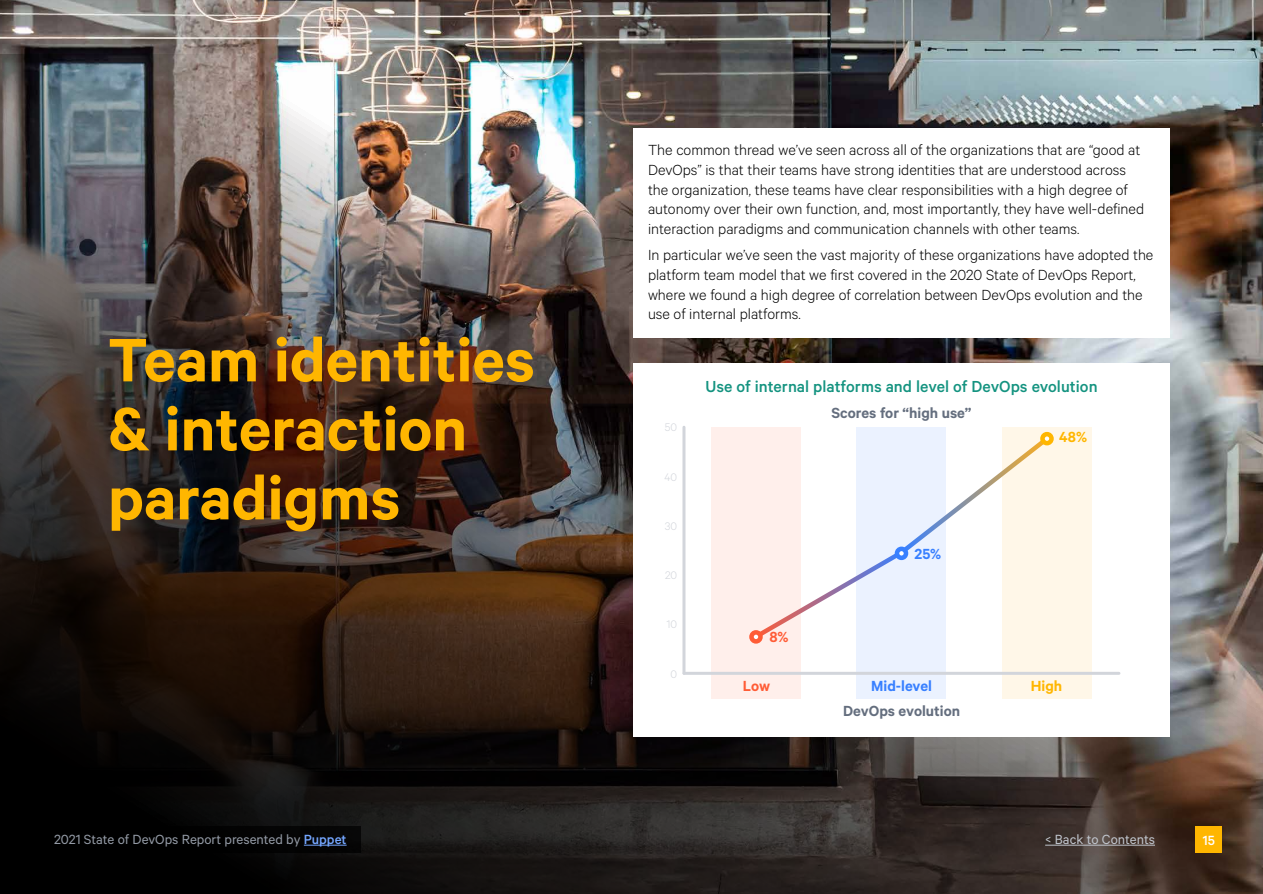
<style>
.page{position:relative;width:1263px;height:894px;background:#fff}
.page>*{position:absolute;margin:0;border:0;box-sizing:border-box;transform-origin:0 0}
.t1{font:600 69px/69px "Calibre";color:#ffb600}
.t2{font:500 18px "Calibre";color:#149380}
.t3{font:300 16.5px/19.8px "Calibre";color:#000}
.t4{font:600 16.5px "Calibre";color:#646e7e}
.t5{font:600 16.5px "Calibre";color:#3880ff}
.t6{font:600 16.5px "Calibre";color:#ffb600}
.t7{font:600 16.5px "Calibre";color:#ff5c36}
.t8{font:15px "Calibre";color:#939aa5}
.t9{font:15px "Calibre";color:#c0c5cd}
.t10{font:500 15px "Calibre";color:#fff}
.t11{font:300 12.3px "Calibre";color:#d2d5db}
.s1{font-weight:500;color:#74a6ff}
</style>
<div class="page">
<img style="left:0;top:0;width:1263px;height:54px">
<img style="left:0;top:54px;width:1263px;height:840px">
<div style="left:633px;top:128px;width:537px;height:209px;background:#fff"></div>
<div style="left:633px;top:391px;width:537px;height:345px;background:#fff"></div>
<div style="left:711px;top:427px;width:90px;height:272px;background:#ffefeb"></div>
<div style="left:856px;top:427px;width:90px;height:272px;background:#ebf2ff"></div>
<div style="left:1002px;top:427px;width:90px;height:272px;background:#fff7e8"></div>
<hr style="left:684px;top:672px;width:435px;height:3px;background:#d2d5db">
<svg style="left:682px;top:427px;width:4px;height:246px"></svg>
<svg style="left:750px;top:432px;width:302px;height:211px"></svg>
<div style="left:897px;top:549px;width:9px;height:9px;background:#fff;border-radius:50%"></div>
<div style="left:895px;top:547px;width:13px;height:13px;border:4px solid #3880ff;border-radius:50%"></div>
<svg style="left:752px;top:632px;width:8px;height:9px"></svg>
<div style="left:749px;top:630px;width:14px;height:14px;border:4px solid #ff5c36;border-radius:50%"></div>
<svg style="left:1042px;top:434px;width:10px;height:9px"></svg>
<div style="left:1040px;top:432px;width:14px;height:13px;border:4px solid #ffb600;border-radius:50%"></div>
<div style="left:633px;top:363px;width:537px;height:43px;background:#fff"></div>
<div style="left:0;top:826px;width:362px;height:28px;background:#000"></div>
<hr style="left:304px;top:845px;width:43px;height:1px;background:#74a6ff">
<div style="left:1196px;top:826px;width:26px;height:28px;background:#ffb600"></div>
<hr style="left:1045px;top:845px;width:110px;height:1px;background:#c0c5cd">
<h1 class="t1" style="left:108px;top:323px;width:429px">Team identities &amp; interaction paradigms</h1>
<p class="t3" style="left:648px;top:139px;width:498px">The common thread we’ve seen across all of the organizations that are “good at DevOps” is that their teams have strong identities that are understood across the organization, these teams have clear responsibilities with a high degree of autonomy over their own function, and, most importantly, they have well-defined interaction paradigms and communication channels with other teams.</p>
<p class="t3" style="left:648px;top:244px;width:507px">In particular we’ve seen the vast majority of these organizations have adopted the platform team model that we first covered in the 2020 State of DevOps Report, where we found a high degree of correlation between DevOps evolution and the use of internal platforms.</p>
<p class="t2" style="left:705px;top:375px;width:394px">Use of internal platforms and level of DevOps evolution</p>
<p class="t11" style="left:665px;top:420px;width:14px">50</p>
<p class="t11" style="left:664px;top:470px;width:14px">40</p>
<p class="t11" style="left:665px;top:519px;width:14px">30</p>
<p class="t11" style="left:665px;top:568px;width:14px">20</p>
<p class="t11" style="left:667px;top:617px;width:12px">10</p>
<p class="t11" style="left:671px;top:667px;width:8px">0</p>
<p class="t4" style="left:831px;top:403px;width:142px">Scores for “high use”</p>
<p class="t7" style="left:769px;top:627px;width:21px">8%</p>
<p class="t5" style="left:914px;top:544px;width:28px">25%</p>
<p class="t6" style="left:1059px;top:427px;width:29px">48%</p>
<p class="t7" style="left:743px;top:676px;width:29px">Low</p>
<p class="t5" style="left:871px;top:676px;width:62px">Mid-level</p>
<p class="t6" style="left:1031px;top:676px;width:33px">High</p>
<p class="t4" style="left:843px;top:701px;width:118px">DevOps evolution</p>
<p class="t8" style="left:54px;top:831px;width:294px">2021 State of DevOps Report presented by <span class="s1">Puppet</span></p>
<p class="t9" style="left:1045px;top:831px;width:111px">&lt; Back to Contents</p>
<p class="t10" style="left:1203px;top:831px;width:14px">15</p>
</div>
